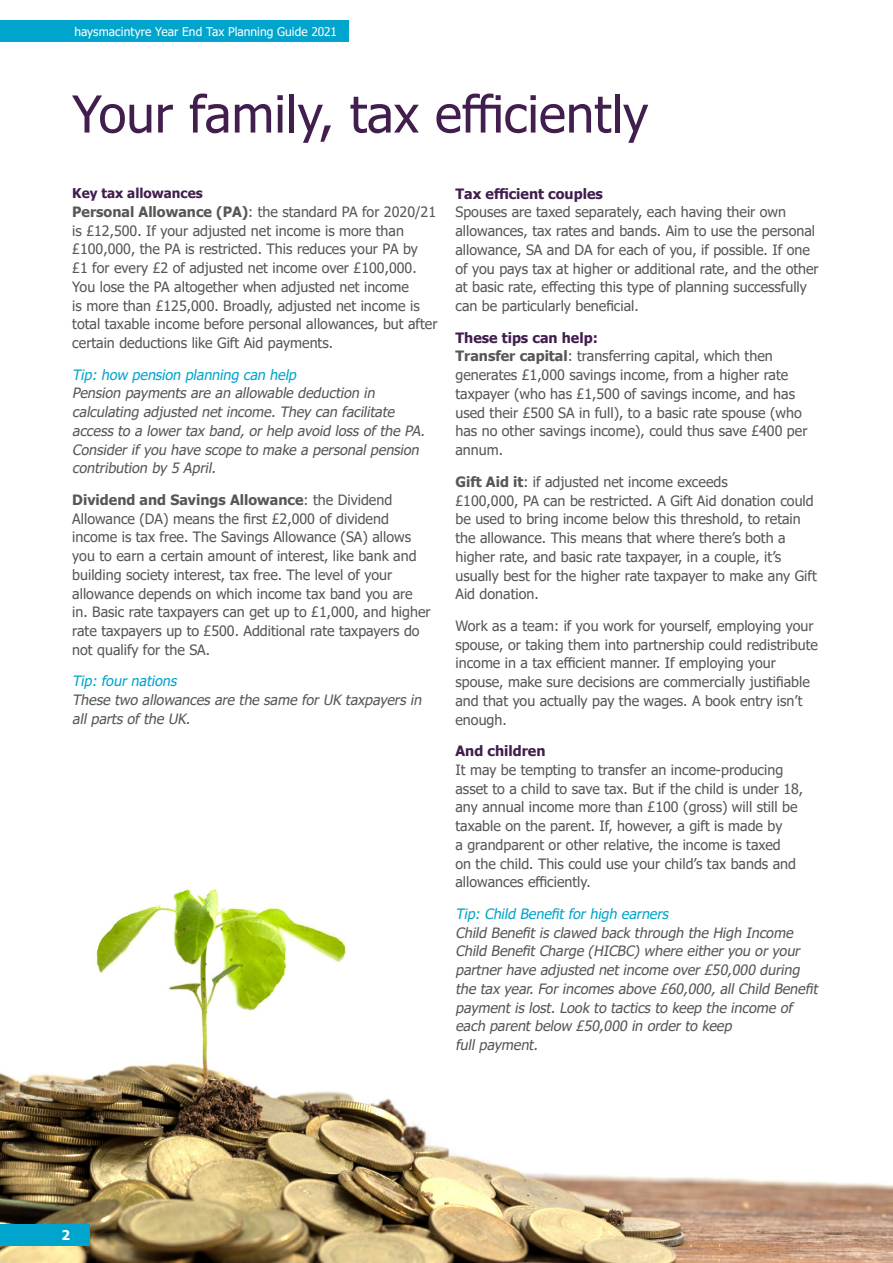
<style>
.page{position:relative;width:893px;height:1263px;background:#fff}
.page>*{position:absolute;margin:0;border:0;box-sizing:border-box;transform-origin:0 0}
.t1{font:51px "Tahoma";color:#411e4e}
.t2{font:14.25px/18.8px "Tahoma";color:#575756}
.t3{font:italic 14.25px/18.8px "Tahoma";color:#575756}
.t4{font:italic 14.25px "Tahoma";color:#00a4cc}
.t5{font:700 14.25px "Tahoma";color:#411e4e}
.t6{font:700 13.5px "Tahoma";color:#411e4e}
.t7{font:700 13.5px "Tahoma";color:#fff}
.t8{font:12px "Tahoma";color:#fff}
.s1{font-weight:700}
.s2{font-weight:700;color:#411e4e}
</style>
<div class="page">
<img style="left:0;top:888px;width:893px;height:375px">
<div style="left:0;top:1224px;width:89px;height:21px;background:#00a4cc"></div>
<div style="left:0;top:21px;width:349px;height:21px;background:#00a4cc"></div>
<p class="t8" style="left:74px;top:24px;width:264px">haysmacintyre Year End Tax Planning Guide 2021</p>
<h1 class="t1" style="left:72px;top:80px;width:578px">Your family, tax efficiently</h1>
<p class="t6" style="left:72px;top:184px;width:132px">Key tax allowances</p>
<p class="t2" style="left:72px;top:203px;width:367px"><span class="s1">Personal Allowance (PA)</span>: the standard PA for 2020/21 is £12,500. If your adjusted net income is more than £100,000, the PA is restricted. This reduces your PA by<br>£1 for every £2 of adjusted net income over £100,000.<br>You lose the PA altogether when adjusted net income<br>is more than £125,000. Broadly, adjusted net income is total taxable income before personal allowances, but after certain deductions like Gift Aid payments.</p>
<p class="t4" style="left:72px;top:365px;width:229px">Tip:how pension planning can help</p>
<p class="t3" style="left:72px;top:385px;width:358px">Pension paymentsare an allowable deduction in calculating adjusted netincome.They can facilitate accessto a lowertax band,orhelp avoid lossof the PA.<br>Considerif you have scope to make a personalpension contribution by 5 April.</p>
<p class="t2" style="left:72px;top:491px;width:360px"><span class="s1">Dividend and Savings Allowance</span>: the Dividend Allowance (DA) means the first £2,000 of dividend income is tax free. The Savings Allowance (SA) allows you to earn a certain amount of interest, like bank and building society interest, tax free. The level of your allowance depends on which income tax band you are in. Basic rate taxpayers can get up to £1,000, and higher rate taxpayers up to £500. Additional rate taxpayers do not qualify for the SA.</p>
<p class="t4" style="left:72px;top:672px;width:109px">Tip:fournations</p>
<p class="t3" style="left:72px;top:691px;width:354px">These two allowancesare the same forUK taxpayersin allpartsof the UK.</p>
<p class="t5" style="left:455px;top:183px;width:149px">Tax efficient couples</p>
<p class="t2" style="left:455px;top:204px;width:365px">Spouses are taxed separately, each having their own allowances, tax rates and bands. Aim to use the personal allowance, SA and DA for each of you, if possible. If one of you pays tax at higher or additional rate, and the other at basic rate, effecting this type of planning successfully can be particularly beneficial.</p>
<p class="t2" style="left:455px;top:329px;width:353px"><span class="s2">These tips can help:<br></span><span class="s1">Transfer capital</span>: transferring capital, which then generates £1,000 savings income, from a higher rate taxpayer (who has £1,500 of savings income, and has used their £500 SA in full), to a basic rate spouse (who has no other savings income), could thus save £400 per annum.</p>
<p class="t2" style="left:455px;top:473px;width:363px"><span class="s1">Gift Aid it</span>: if adjusted net income exceeds<br>£100,000, PA can be restricted. A Gift Aid donation could be used to bring income below this threshold, to retain the allowance. This means that where there’s both a higher rate, and basic rate taxpayer, in a couple, it’s usually best for the higher rate taxpayer to make any Gift Aid donation.</p>
<p class="t2" style="left:455px;top:617px;width:364px">Work as a team: if you work for yourself, employing your spouse, or taking them into partnership could redistribute income in a tax efficient manner. If employing your spouse, make sure decisions are commercially justifiable and that you actually pay the wages. A book entry isn’t enough.</p>
<p class="t5" style="left:455px;top:741px;width:91px">And children</p>
<p class="t2" style="left:455px;top:761px;width:349px">It may be tempting to transfer an income-producing asset to a child to save tax. But if the child is under 18, any annual income more than £100 (gross) will still be taxable on the parent. If, however, a gift is made by<br>a grandparent or other relative, the income is taxed<br>on the child. This could use your child’s tax bands and allowances efficiently.</p>
<p class="t4" style="left:455px;top:904px;width:218px">Tip:Child Benefitforhigh earners</p>
<p class="t3" style="left:455px;top:924px;width:367px">Child Benefitisclawed back through the High Income Child BenefitCharge (HICBC)where eitheryou oryour partnerhave adj usted netincome over£50,000 during the tax year.Forincomesabove £60,000,allChild Benefit paymentislost.Look to tacticsto keep the income of each parentbelow £50,000 in orderto keep fullpayment.</p>
<p class="t7" style="left:62px;top:1226px;width:10px">2</p>
</div>
